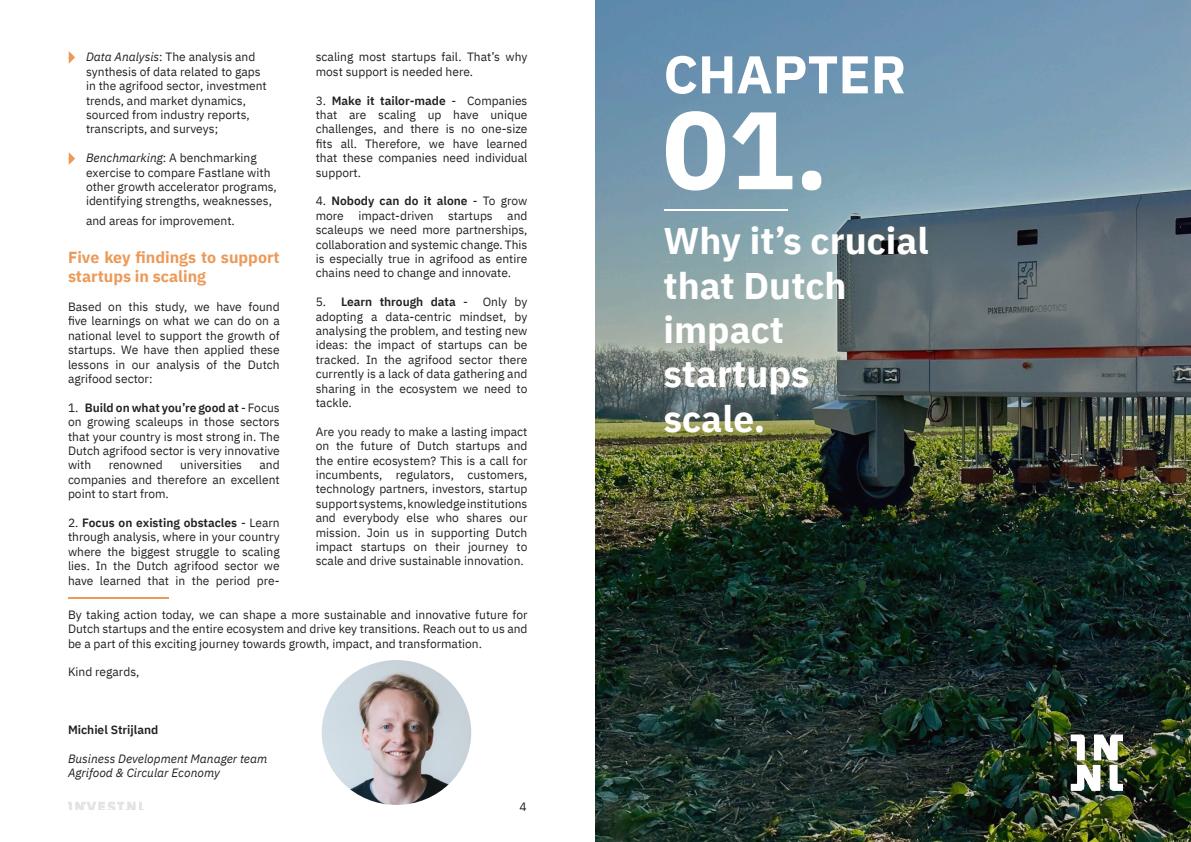
<style>
.page{position:relative;width:1191px;height:842px;background:#fff}
.page>*{position:absolute;margin:0;border:0;box-sizing:border-box;transform-origin:0 0}
.t1{font:700 110px "IBM Plex Sans";color:#fff}
.t2{font:700 53px "IBM Plex Sans";color:#fff}
.t3{font:700 37px "IBM Plex Sans";color:#fff}
.t4{font:700 16px/19.2px "IBM Plex Sans";color:#eb9a59}
.t5{font:12px/14.4px "IBM Plex Sans";color:#231f20;text-align:justify}
.t6{font:italic 12px "IBM Plex Sans";color:#231f20}
.t7{font:600 12px "IBM Plex Sans";color:#231f20}
.s1{font-style:italic}
.s2{font-weight:600}
</style>
<div class="page">
<hr style="left:68px;top:598px;width:100px;height:1px;background:#eb9a59">
<img style="left:322px;top:660px;width:149px;height:145px">
<svg style="left:69px;top:51px;width:6px;height:13px"></svg>
<svg style="left:69px;top:152px;width:6px;height:13px"></svg>
<img style="left:595px;top:0;width:596px;height:842px">
<hr style="left:664px;top:209px;width:123px;height:1px;background:#fff">
<img style="left:1065px;top:732px;width:58px;height:61px">
<p class="t5" style="left:86px;top:49px;width:182px;text-align:left;text-indent:-18px"><span class="s1">• Data Analysis</span>: The analysis and synthesis of data related to gaps in the agrifood sector, investment trends, and market dynamics, sourced from industry reports, transcripts, and surveys;</p>
<p class="t5" style="left:86px;top:150px;width:192px;text-align:left;text-indent:-18px"><span class="s1">• Benchmarking</span>: A benchmarking exercise to compare Fastlane with other growth accelerator programs, identifying strengths, weaknesses,</p>
<p class="t5" style="left:86px;top:212px;width:150px">and areas for improvement.</p>
<p class="t4" style="left:68px;top:246px;width:213px">Five key findings to support startups in scaling</p>
<p class="t5" style="left:68px;top:299px;width:213px">Based on this study, we have found five learnings on what we can do on a national level to support the growth of startups. We have then applied these lessons in our analysis of the Dutch agrifood sector:</p>
<p class="t5" style="left:68px;top:399px;width:213px">1. <span class="s2">Build on what you’re good at</span> - Focus on growing scaleups in those sectors that your country is most strong in. The Dutch agrifood sector is very innovative with</p>
<p class="t5" style="left:68px;top:457px;width:213px;text-indent:191px">and companies and therefore an excellent point to start from.</p>
<p class="t5" style="left:68px;top:515px;width:213px">2. <span class="s2">Focus on existing obstacles</span> - Learn through analysis, where in your country where the biggest struggle to scaling lies. In the Dutch agrifood sector we have learned that in the period pre-</p>
<p class="t5" style="left:109px;top:457px;width:55px">renowned</p>
<p class="t5" style="left:180px;top:457px;width:63px">universities</p>
<p class="t5" style="left:316px;top:49px;width:213px">scaling most startups fail. That’s why most support is needed here.</p>
<p class="t5" style="left:316px;top:92px;width:213px">3. <span class="s2">Make it tailor-made</span> - Companies that are scaling up have unique challenges, and there is no one-size fits all. Therefore, we have learned that these companies need individual support.</p>
<p class="t5" style="left:316px;top:193px;width:213px">4. <span class="s2">Nobody can do it alone</span> - To grow more impact-driven startups and scaleups we need more partnerships, collaboration and systemic change. This is especially true in agrifood as entire chains need to change and innovate.</p>
<p class="t5" style="left:316px;top:294px;width:213px">5. <span class="s2">Learn through data</span> - Only by adopting a data-centric mindset, by analysing the problem, and testing new ideas: the impact of startups can be tracked. In the agrifood sector there currently is a lack of data gathering and sharing in the ecosystem we need to tackle.</p>
<p class="t5" style="left:316px;top:423px;width:213px">Are you ready to make a lasting impact on the future of Dutch startups and the entire ecosystem? This is a call for incumbents, regulators, customers, technology partners, investors, startup support systems, knowledge institutions and everybody else who shares our mission. Join us in supporting Dutch impact startups on their journey to scale and drive sustainable innovation.</p>
<p class="t5" style="left:68px;top:606px;width:461px">By taking action today, we can shape a more sustainable and innovative future for Dutch startups and the entire ecosystem and drive key transitions. Reach out to us and be a part of this exciting journey towards growth, impact, and transformation.</p>
<p class="t5" style="left:68px;top:664px;width:73px">Kind regards,</p>
<p class="t7" style="left:68px;top:720px;width:92px">Michiel Strijland</p>
<p class="t6" style="left:68px;top:749px;width:201px">Business Development Manager team</p>
<p class="t6" style="left:68px;top:764px;width:153px">Agrifood &amp; Circular Economy</p>
<p class="t5" style="left:519px;top:798px;width:9px">4</p>
<p class="t2" style="left:663px;top:32px;width:244px">CHAPTER</p>
<p class="t1" style="left:662px;top:63px;width:168px">01.</p>
<p class="t3" style="left:663px;top:212px;width:267px">Why it’s crucial</p>
<p class="t3" style="left:663px;top:256px;width:184px">that Dutch</p>
<p class="t3" style="left:663px;top:300px;width:122px">impact</p>
<p class="t3" style="left:663px;top:345px;width:148px">startups</p>
<p class="t3" style="left:663px;top:389px;width:103px">scale.</p>
</div>
